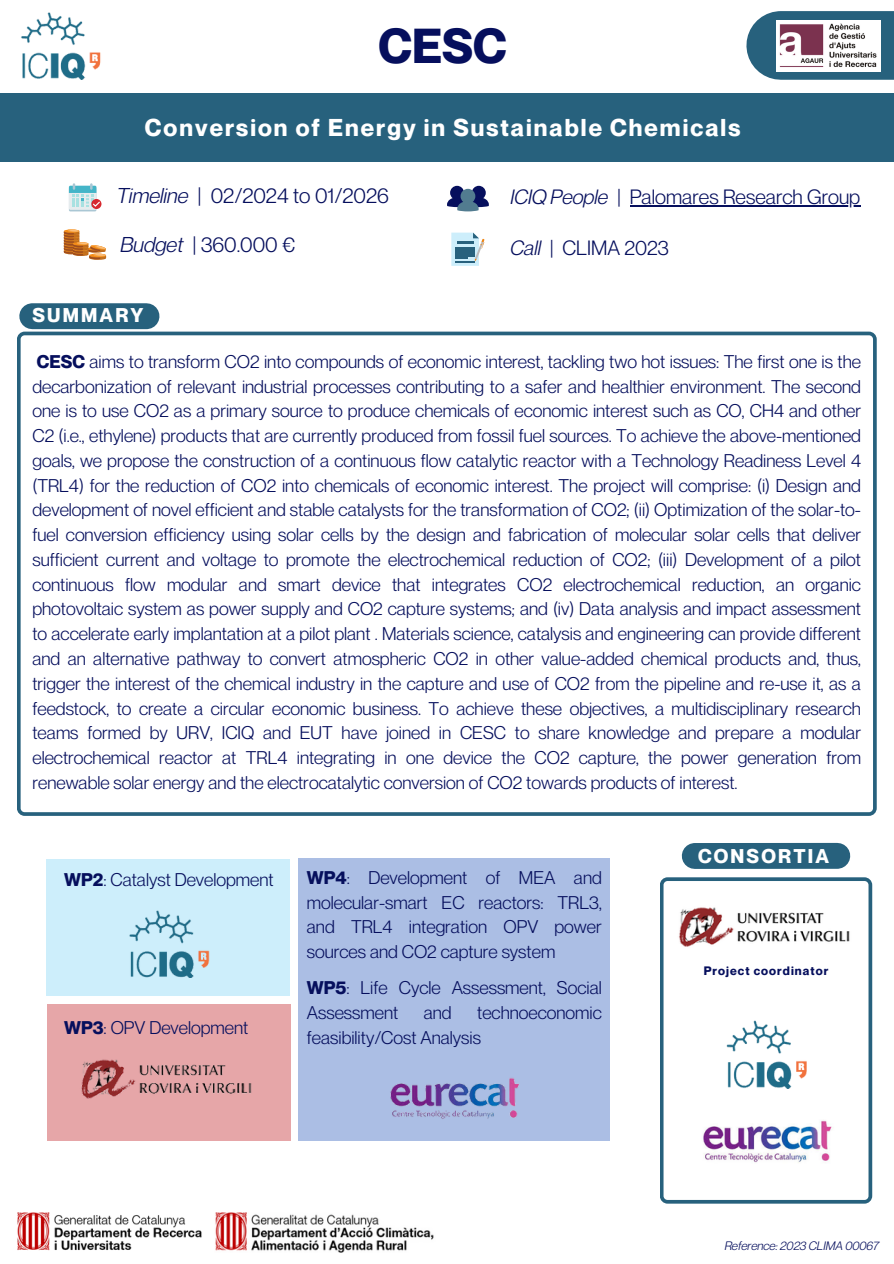
<style>
.page{position:relative;width:894px;height:1264px;background:#fff}
.page>*{position:absolute;margin:0;border:0;box-sizing:border-box;transform-origin:0 0}
.t1{font:700 48px "Neue Montreal";color:#060f5d}
.t2{font:700 23.85px "Neue Montreal";letter-spacing:.085em;color:#fff}
.t3{font:21px "Neue Montreal";color:#060f5d}
.t4{font:20.25px "Neue Montreal";color:#060f5d}
.t5{font:700 19.5px "Neue Montreal";letter-spacing:.11em;color:#fff}
.t6{font:18px/24.8px "Neue Montreal";color:#060f5d;text-align:justify}
.t7{font:italic 12px "Neue Montreal";color:#060f5d}
.t8{font:700 12px "Neue Montreal";letter-spacing:.085em;color:#060f5d}
.s1{font-style:italic}
.s2{font-weight:700}
</style>
<div class="page">
<div style="left:780px;top:11px;width:113px;height:69px;background:#27617d"></div>
<svg style="left:64px;top:229px;width:42px;height:31px"></svg>
<div style="left:69px;top:187px;width:27px;height:24px;background:#aac7d4"></div>
<div style="left:69px;top:186px;width:27px;height:24px;background:#e6ecee"></div>
<svg style="left:69px;top:183px;width:32px;height:25px"></svg>
<img style="left:21px;top:12px;width:80px;height:68px">
<svg style="left:451px;top:233px;width:33px;height:33px"></svg>
<div style="left:0;top:93px;width:893px;height:69px;background:#27617d"></div>
<svg style="left:447px;top:186px;width:41px;height:25px"></svg>
<div style="left:32px;top:303px;width:114px;height:26px;background:#27617d"></div>
<svg style="left:17px;top:331px;width:859px;height:484px"></svg>
<img style="left:17px;top:1212px;width:185px;height:39px">
<img style="left:779px;top:20px;width:101px;height:52px">
<svg style="left:660px;top:877px;width:212px;height:326px"></svg>
<div style="left:694px;top:843px;width:143px;height:25px;background:#27617d"></div>
<img style="left:724px;top:1019px;width:82px;height:69px">
<img style="left:696px;top:1105px;width:140px;height:73px">
<img style="left:676px;top:902px;width:178px;height:49px">
<div style="left:46px;top:858px;width:243px;height:137px;background:#cdeefb"></div>
<div style="left:298px;top:857px;width:312px;height:283px;background:#abbee4"></div>
<div style="left:47px;top:1004px;width:243px;height:136px;background:#e6a6a8"></div>
<img style="left:129px;top:910px;width:80px;height:67px">
<img style="left:81px;top:1059px;width:171px;height:40px">
<img style="left:390px;top:1078px;width:129px;height:41px">
<img style="left:215px;top:1212px;width:219px;height:40px">
<hr style="left:629px;top:205px;width:231px;height:1px;background:#060f5d">
<p class="t1" style="left:378px;top:16px;width:130px">CESC</p>
<h5 class="t2" style="left:145px;top:113px;width:597px">Conversion of Energy in Sustainable Chemicals</h5>
<h5 class="t3" style="left:117px;top:182px;width:273px"><span class="s1">Timeline</span> | 02/2024 to 01/2026</h5>
<h3 class="t3" style="left:121px;top:231px;width:176px"><span class="s1">Budget</span> | 360.000 €</h3>
<p class="t5" style="left:32px;top:303px;width:112px">SUMMARY</p>
<p class="t4" style="left:510px;top:184px;width:351px"><span class="s1">ICIQ People</span> | Palomares Research Group</p>
<h5 class="t4" style="left:510px;top:236px;width:160px"><span class="s1">Call</span> | CLIMA 2023</h5>
<h4 class="t6" style="left:32px;top:349px;width:829px"><span class="s2">CESC</span> aims to transform CO2 into compounds of economic interest, tackling two hot issues: The first one is the decarbonization of relevant industrial processes contributing to a safer and healthier environment. The second one is to use CO2 as a primary source to produce chemicals of economic interest such as CO, CH4 and other C2 (i.e., ethylene) products that are currently produced from fossil fuel sources. To achieve the above-mentioned goals, we propose the construction of a continuous flow catalytic reactor with a Technology Readiness Level 4 (TRL4) for the reduction of CO2 into chemicals of economic interest. The project will comprise: (i) Design and development of novel efficient and stable catalysts for the transformation of CO2; (ii) Optimization of the solar-to&shy;fuel conversion efficiency using solar cells by the design and fabrication of molecular solar cells that deliver sufficient current and voltage to promote the electrochemical reduction of CO2; (iii) Development of a pilot continuous flow modular and smart device that integrates CO2 electrochemical reduction, an organic photovoltaic system as power supply and CO2 capture systems; and (iv) Data analysis and impact assessment to accelerate early implantation at a pilot plant . Materials science, catalysis and engineering can provide different and an alternative pathway to convert atmospheric CO2 in other value-added chemical products and, thus, trigger the interest of the chemical industry in the capture and use of CO2 from the pipeline and re-use it, as a feedstock, to create a circular economic business. To achieve these objectives, a multidisciplinary research teams formed by URV, ICIQ and EUT have joined in CESC to share knowledge and prepare a modular electrochemical reactor at TRL4 integrating in one device the CO2 capture, the power generation from renewable solar energy and the electrocatalytic conversion of CO2 towards products of interest.</h4>
<p class="t6" style="left:64px;top:867px;width:211px"><span class="s2">WP2</span>: Catalyst Development</p>
<h6 class="t6" style="left:307px;top:864px;width:296px"><span class="s2">WP4</span>: Development of MEA and molecular-smart EC reactors: TRL3, and TRL4 integration OPV power sources and CO2 capture system</h6>
<p class="t6" style="left:64px;top:1015px;width:186px"><span class="s2">WP3</span>: OPV Development</p>
<p class="t6" style="left:307px;top:975px;width:296px"><span class="s2">WP5</span>: Life Cycle Assessment, Social<br>Assessment</p>
<p class="t6" style="left:307px;top:999px;width:296px;text-indent:170px">technoeconomic feasibility/Cost Analysis</p>
<p class="t6" style="left:423px;top:999px;width:29px">and</p>
<h2 class="t5" style="left:698px;top:843px;width:132px">CONSORTIA</h2>
<h3 class="t8" style="left:703px;top:963px;width:126px">Project coordinator</h3>
<h5 class="t7" style="left:724px;top:1237px;width:156px">Reference: 2023 CLIMA 00067</h5>
</div>
